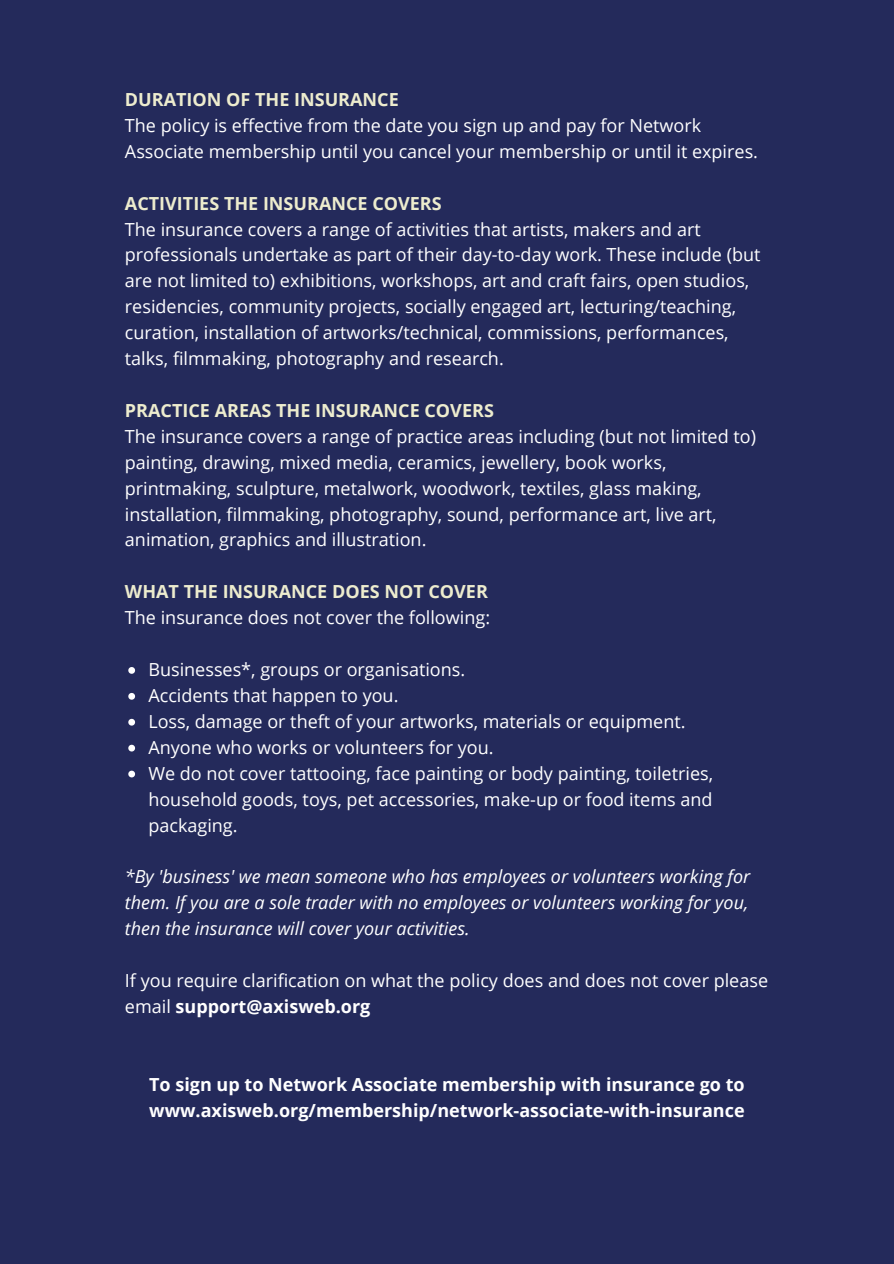
<style>
.page{position:relative;width:894px;height:1264px;background:#fff}
.page>*{position:absolute;margin:0;border:0;box-sizing:border-box;transform-origin:0 0}
.t1{font:18px/26px "Open Sans";color:#fff}
.t2{font:italic 18px/26px "Open Sans";color:#fff;text-align:justify}
.t3{font:700 18px/26px "Open Sans";color:#fff}
.t4{font:700 18px "Open Sans";color:#edecce}
.s1{font-weight:700}
</style>
<div class="page">
<div style="left:0;top:0;width:893px;height:1263px;background:#242a5b"></div>
<svg style="left:128px;top:667px;width:7px;height:6px"></svg>
<svg style="left:128px;top:693px;width:7px;height:6px"></svg>
<svg style="left:128px;top:718px;width:7px;height:7px"></svg>
<svg style="left:128px;top:744px;width:7px;height:7px"></svg>
<svg style="left:128px;top:770px;width:7px;height:7px"></svg>
<p class="t4" style="left:125px;top:87px;width:275px">DURATION OF THE INSURANCE</p>
<p class="t1" style="left:125px;top:112px;width:634px">The policy is effective from the date you sign up and pay for Network<br>Associate membership until you cancel your membership or until it expires.</p>
<p class="t4" style="left:125px;top:190px;width:318px">ACTIVITIES THE INSURANCE COVERS</p>
<p class="t1" style="left:125px;top:216px;width:637px">The insurance covers a range of activities that artists, makers and art professionals undertake as part of their day-to-day work. These include (but are not limited to) exhibitions, workshops, art and craft fairs, open studios, residencies, community projects, socially engaged art, lecturing/teaching, curation, installation of artworks/technical, commissions, performances, talks, filmmaking, photography and research.</p>
<p class="t4" style="left:125px;top:398px;width:370px">PRACTICE AREAS THE INSURANCE COVERS</p>
<p class="t1" style="left:125px;top:423px;width:632px">The insurance covers a range of practice areas including (but not limited to) painting, drawing, mixed media, ceramics, jewellery, book works, printmaking, sculpture, metalwork, woodwork, textiles, glass making, installation, filmmaking, photography, sound, performance art, live art, animation, graphics and illustration.</p>
<p class="t4" style="left:125px;top:579px;width:364px">WHAT THE INSURANCE DOES NOT COVER</p>
<p class="t1" style="left:125px;top:604px;width:366px">The insurance does not cover the following:</p>
<p class="t1" style="left:148px;top:656px;width:318px">Businesses*, groups or organisations.</p>
<p class="t1" style="left:148px;top:682px;width:251px">Accidents that happen to you.</p>
<p class="t1" style="left:148px;top:708px;width:538px">Loss, damage or theft of your artworks, materials or equipment.</p>
<p class="t1" style="left:148px;top:733px;width:347px">Anyone who works or volunteers for you.</p>
<p class="t1" style="left:148px;top:759px;width:566px;text-align:justify">We do not cover tattooing, face painting or body painting, toiletries, household goods, toys, pet accessories, make-up or food items and packaging.</p>
<p class="t2" style="left:125px;top:863px;width:626px">*By 'business' we mean someone who has employees or volunteers working for them. If you are a sole trader with no employees or volunteers working for you, then the insurance will cover your activities.</p>
<p class="t1" style="left:125px;top:967px;width:644px">If you require clarification on what the policy does and does not cover please email <span class="s1">support@axisweb.org</span></p>
<p class="t3" style="left:149px;top:1070px;width:596px">To sign up to Network Associate membership with insurance go to www.axisweb.org/membership/network-associate-with-insurance</p>
</div>
